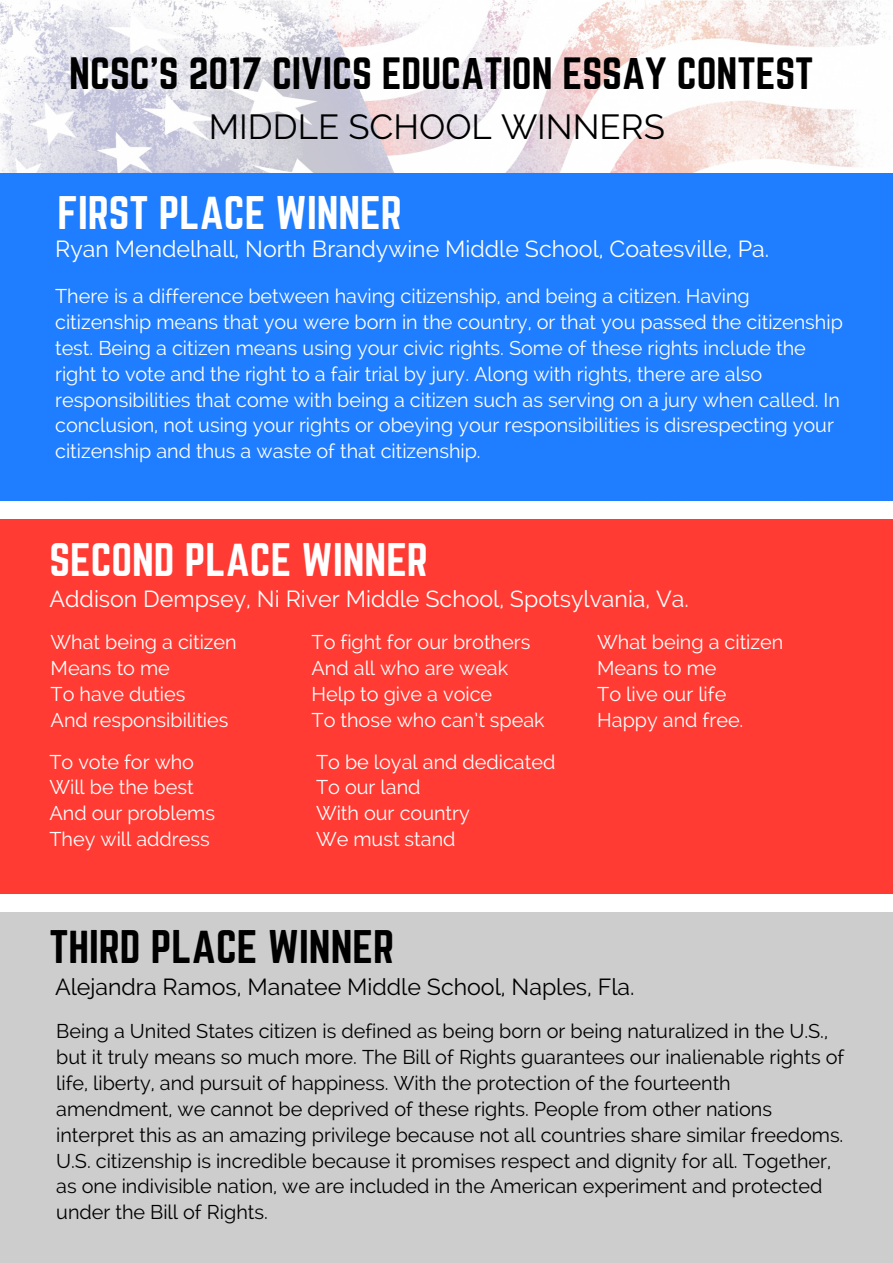
<style>
.page{position:relative;width:893px;height:1263px;background:#fff}
.page>*{position:absolute;margin:0;border:0;box-sizing:border-box;transform-origin:0 0}
.t1{font:41.25px "Norwester";color:#fff}
.t2{font:41.25px "Norwester";color:#000}
.t3{font:39.6px "Norwester";color:#000}
.t4{font:34.65px "Raleway";color:#000}
.t5{font:23.1px "Raleway";color:#fff}
.t6{font:23.1px "Raleway";color:#000}
.t7{font:19.8px/25.8px "Raleway";color:#fff}
.t8{font:19.8px/25.8px "Raleway";color:#000}
</style>
<div class="page">
<img style="left:0;top:0;width:892px;height:501px">
<div style="left:0;top:173px;width:892px;height:327px;background:#1f7dff"></div>
<div style="left:0;top:519px;width:892px;height:375px;background:#ff3b33"></div>
<div style="left:0;top:912px;width:892px;height:350px;background:#cdcdcd"></div>
<h2 class="t3" style="left:69px;top:54px;width:745px">NCSC'S 2017 CIVICS EDUCATION ESSAY CONTEST</h2>
<h3 class="t4" style="left:209px;top:106px;width:458px">MIDDLE SCHOOL WINNERS</h3>
<h1 class="t1" style="left:57px;top:193px;width:346px">FIRST PLACE WINNER</h1>
<p class="t5" style="left:55px;top:235px;width:715px">Ryan Mendelhall, North Brandywine Middle School, Coatesville, Pa.</p>
<p class="t7" style="left:55px;top:283px;width:789px">There is a difference between having citizenship, and being a citizen. Having citizenship means that you were born in the country, or that you passed the citizenship test. Being a citizen means using your civic rights. Some of these rights include the right to vote and the right to a fair trial by jury. Along with rights, there are also responsibilities that come with being a citizen such as serving on a jury when called. In conclusion, not using your rights or obeying your responsibilities is disrespecting your citizenship and thus a waste of that citizenship.</p>
<h1 class="t1" style="left:49px;top:540px;width:380px">SECOND PLACE WINNER</h1>
<p class="t5" style="left:49px;top:585px;width:641px">Addison Dempsey, Ni River Middle School, Spotsylvania, Va.</p>
<p class="t7" style="left:51px;top:629px;width:187px">What being a citizen<br>Means to me<br>To have duties<br>And responsibilities</p>
<p class="t7" style="left:49px;top:749px;width:167px">To vote for who<br>Will be the best<br>And our problems<br>They will address</p>
<p class="t7" style="left:311px;top:629px;width:235px">To fight for our brothers<br>And all who are weak<br>Help to give a voice<br>To those who can’t speak</p>
<p class="t7" style="left:316px;top:749px;width:241px">To be loyal and dedicated<br>To our land<br>With our country<br>We must stand</p>
<h1 class="t2" style="left:49px;top:927px;width:346px">THIRD PLACE WINNER</h1>
<p class="t7" style="left:597px;top:629px;width:187px">What being a citizen<br>Means to me<br>To live our life<br>Happy and free.</p>
<p class="t6" style="left:55px;top:973px;width:581px">Alejandra Ramos, Manatee Middle School, Naples, Fla.</p>
<p class="t8" style="left:56px;top:1018px;width:789px">Being a United States citizen is defined as being born or being naturalized in the U.S., but it truly means so much more. The Bill of Rights guarantees our inalienable rights of life, liberty, and pursuit of happiness. With the protection of the fourteenth amendment, we cannot be deprived of these rights. People from other nations interpret this as an amazing privilege because not all countries share similar freedoms.<br>U.S. citizenship is incredible because it promises respect and dignity for all. Together, as one indivisible nation, we are included in the American experiment and protected under the Bill of Rights.</p>
</div>
